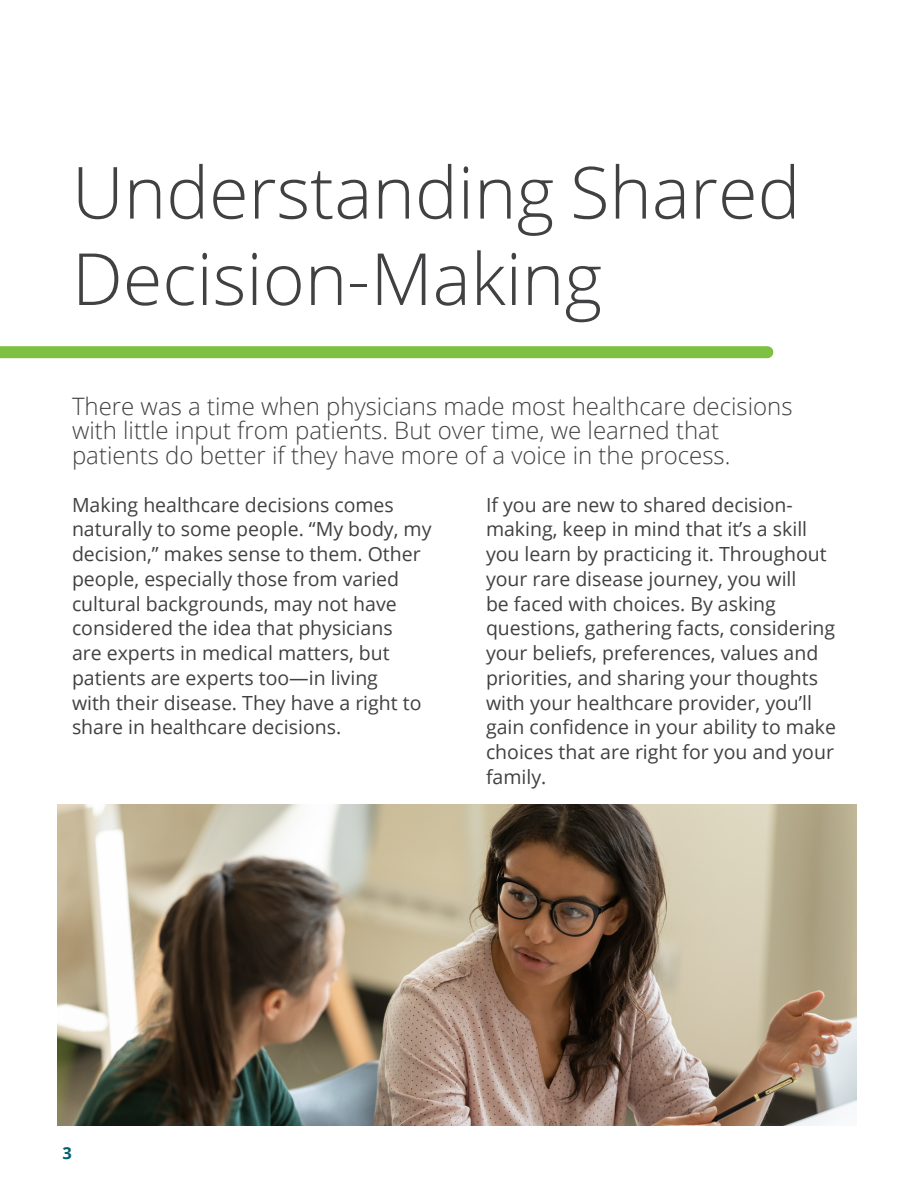
<style>
.page{position:relative;width:918px;height:1188px;background:#fff}
.page>*{position:absolute;margin:0;border:0;box-sizing:border-box;transform-origin:0 0}
.t1{font:300 72px/86.4px "Open Sans";color:#414042}
.t2{font:300 24px/24.8px "Open Sans";color:#414042}
.t3{font:19.5px/24.8px "Open Sans";color:#414042}
.t4{font:700 16.5px "Open Sans";color:#006175}
</style>
<div class="page">
<div style="left:0;top:346px;width:767px;height:12px;background:#7ec041"></div>
<img style="left:58px;top:805px;width:798px;height:321px">
<h1 class="t1" style="left:72px;top:147px;width:730px">Understanding Shared<br>Decision-Making</h1>
<p class="t2" style="left:72px;top:393px;width:722px">There was a time when physicians made most healthcare decisions with little input from patients. But over time, we learned that patients do better if they have more of a voice in the process.</p>
<p class="t3" style="left:72px;top:492px;width:361px">Making healthcare decisions comes naturally to some people. “My body, my decision,” makes sense to them. Other people, especially those from varied cultural backgrounds, may not have considered the idea that physicians<br>are experts in medical matters, but patients are experts too—in living<br>with their disease. They have a right to share in healthcare decisions.</p>
<p class="t3" style="left:486px;top:492px;width:352px">If you are new to shared decision&shy;making, keep in mind that it’s a skill you learn by practicing it. Throughout your rare disease journey, you will<br>be faced with choices. By asking questions, gathering facts, considering your beliefs, preferences, values and priorities, and sharing your thoughts with your healthcare provider, you’ll gain confidence in your ability to make choices that are right for you and your family.</p>
<p class="t4" style="left:63px;top:1141px;width:11px">3</p>
</div>
